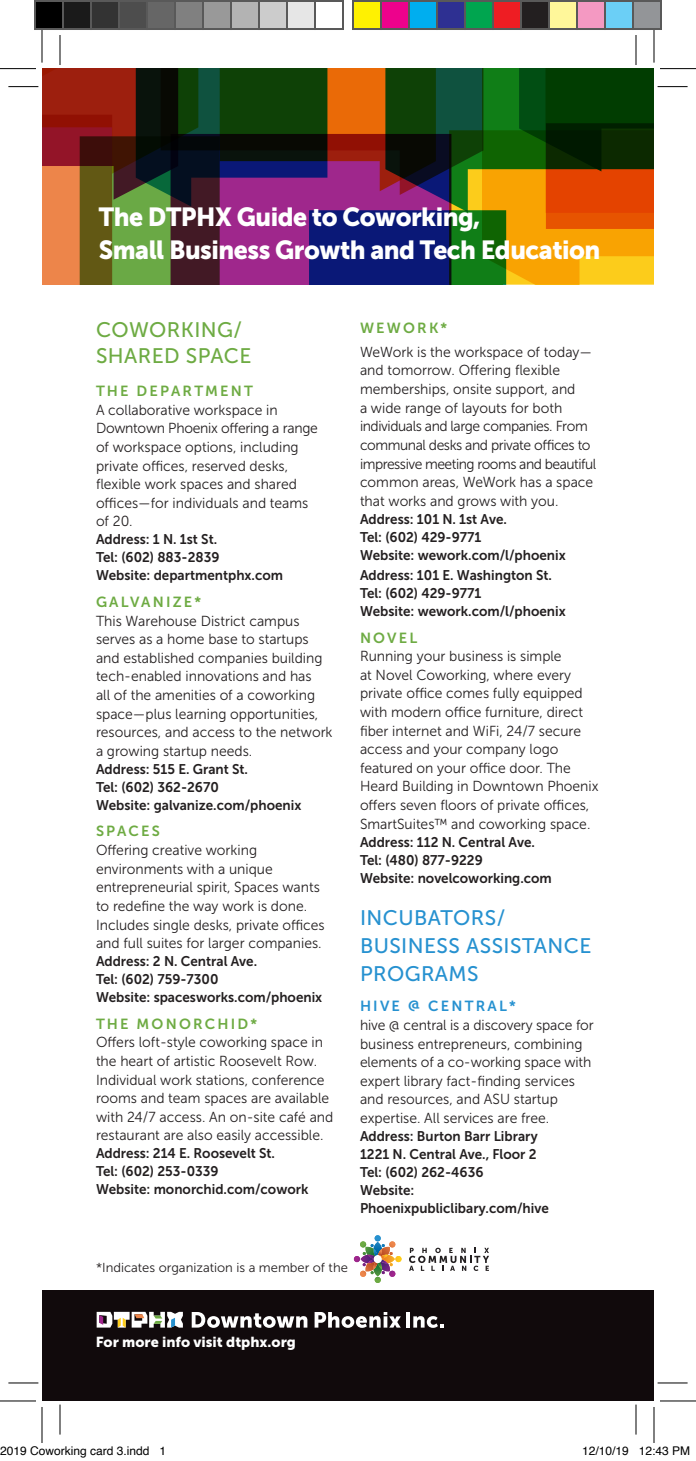
<style>
.page{position:relative;width:696px;height:1461px;background:#fff}
.page>*{position:absolute;margin:0;border:0;box-sizing:border-box;transform-origin:0 0}
.t1{font:26px/33px "Museo Sans 900";letter-spacing:-.02em;color:#fff;scale:.96 1}
.t2{font:21px/28px "Museo Sans 500";letter-spacing:.02em;color:#2691d0}
.t3{font:21px/26px "Museo Sans 500";letter-spacing:.02em;color:#6eab43}
.t4{font:14.6px "Museo Sans 700";letter-spacing:.15em;color:#6eab43}
.t5{font:14.6px "Museo Sans 700";letter-spacing:.15em;color:#2691d0}
.t6{font:14.4px/18.6px "Museo Sans 300";color:#231f20;scale:.96 1}
.t7{font:14.4px "Museo Sans 900";color:#fff}
.t8{font:14px/18px "Museo Sans 700";color:#231f20;scale:.96 1}
.t9{font:13px "Museo Sans 300";color:#231f20}
.t10{font:12px "Helvetica";color:#000}
</style>
<div class="page">
<svg style="left:42px;top:69px;width:612px;height:216px;background:#5c4529"></svg>
<svg style="left:354px;top:1235px;width:48px;height:48px"></svg>
<svg style="left:409px;top:1247px;width:80px;height:24px"></svg>
<div style="left:42px;top:1290px;width:612px;height:111px;background:#110a0c"></div>
<svg style="left:97px;top:1311px;width:86px;height:16px"></svg>
<svg style="left:192px;top:1312px;width:115px;height:16px"></svg>
<svg style="left:315px;top:1312px;width:86px;height:16px"></svg>
<hr style="left:406px;top:1312px;width:4px;height:15px;background:#fff">
<svg style="left:413px;top:1316px;width:31px;height:12px"></svg>
<hr style="left:8px;top:86px;width:30px;height:1px;background:#000">
<hr style="left:658px;top:86px;width:30px;height:1px;background:#000">
<hr style="left:8px;top:1382px;width:30px;height:1px;background:#000">
<hr style="left:658px;top:1382px;width:30px;height:1px;background:#000">
<hr style="left:60px;top:35px;width:1px;height:30px;background:#000">
<hr style="left:60px;top:1404px;width:1px;height:30px;background:#000">
<hr style="left:636px;top:35px;width:1px;height:30px;background:#000">
<hr style="left:636px;top:1404px;width:1px;height:30px;background:#000">
<hr style="left:0;top:68px;width:36px;height:1px;background:#000">
<hr style="left:660px;top:68px;width:36px;height:1px;background:#000">
<hr style="left:0;top:1400px;width:36px;height:1px;background:#000">
<hr style="left:660px;top:1400px;width:36px;height:1px;background:#000">
<hr style="left:42px;top:27px;width:1px;height:36px;background:#000">
<hr style="left:42px;top:1407px;width:1px;height:36px;background:#000">
<hr style="left:654px;top:27px;width:1px;height:36px;background:#000">
<hr style="left:654px;top:1407px;width:1px;height:36px;background:#000">
<div style="left:35px;top:1px;width:28px;height:28px;background:#000"></div>
<div style="left:34px;top:0;width:30px;height:30px;border:2px solid #595959"></div>
<div style="left:63px;top:1px;width:28px;height:28px;background:#1a1a1a"></div>
<div style="left:62px;top:0;width:30px;height:30px;border:2px solid #595959"></div>
<div style="left:91px;top:1px;width:28px;height:28px;background:#333"></div>
<div style="left:90px;top:0;width:30px;height:30px;border:2px solid #595959"></div>
<div style="left:119px;top:1px;width:28px;height:28px;background:#4d4d4d"></div>
<div style="left:118px;top:0;width:30px;height:30px;border:2px solid #595959"></div>
<div style="left:147px;top:1px;width:28px;height:28px;background:#666"></div>
<div style="left:146px;top:0;width:30px;height:30px;border:2px solid #595959"></div>
<div style="left:175px;top:1px;width:28px;height:28px;background:#808080"></div>
<div style="left:174px;top:0;width:30px;height:30px;border:2px solid #595959"></div>
<div style="left:203px;top:1px;width:28px;height:28px;background:#999"></div>
<div style="left:202px;top:0;width:30px;height:30px;border:2px solid #595959"></div>
<div style="left:231px;top:1px;width:28px;height:28px;background:#b3b3b3"></div>
<div style="left:230px;top:0;width:30px;height:30px;border:2px solid #595959"></div>
<div style="left:259px;top:1px;width:28px;height:28px;background:#ccc"></div>
<div style="left:258px;top:0;width:30px;height:30px;border:2px solid #595959"></div>
<div style="left:287px;top:1px;width:28px;height:28px;background:#e6e6e6"></div>
<div style="left:286px;top:0;width:30px;height:30px;border:2px solid #595959"></div>
<div style="left:314px;top:0;width:30px;height:30px;border:2px solid #595959"></div>
<div style="left:353px;top:1px;width:28px;height:28px;background:#fff101"></div>
<div style="left:352px;top:0;width:30px;height:30px;border:2px solid #595959"></div>
<div style="left:381px;top:1px;width:28px;height:28px;background:#ed028c"></div>
<div style="left:380px;top:0;width:30px;height:30px;border:2px solid #595959"></div>
<div style="left:409px;top:1px;width:28px;height:28px;background:#00aeef"></div>
<div style="left:408px;top:0;width:30px;height:30px;border:2px solid #595959"></div>
<div style="left:437px;top:1px;width:28px;height:28px;background:#2e3092"></div>
<div style="left:436px;top:0;width:30px;height:30px;border:2px solid #595959"></div>
<div style="left:465px;top:1px;width:28px;height:28px;background:#00a54f"></div>
<div style="left:464px;top:0;width:30px;height:30px;border:2px solid #595959"></div>
<div style="left:493px;top:1px;width:28px;height:28px;background:#ee1d23"></div>
<div style="left:492px;top:0;width:30px;height:30px;border:2px solid #595959"></div>
<div style="left:521px;top:1px;width:28px;height:28px;background:#231f20"></div>
<div style="left:520px;top:0;width:30px;height:30px;border:2px solid #595959"></div>
<div style="left:549px;top:1px;width:28px;height:28px;background:#fff79a"></div>
<div style="left:548px;top:0;width:30px;height:30px;border:2px solid #595959"></div>
<div style="left:577px;top:1px;width:28px;height:28px;background:#f499c2"></div>
<div style="left:576px;top:0;width:30px;height:30px;border:2px solid #595959"></div>
<div style="left:605px;top:1px;width:28px;height:28px;background:#6bcff6"></div>
<div style="left:604px;top:0;width:30px;height:30px;border:2px solid #595959"></div>
<div style="left:633px;top:1px;width:28px;height:28px;background:#939598"></div>
<div style="left:632px;top:0;width:30px;height:30px;border:2px solid #595959"></div>
<h1 class="t1" style="left:99px;top:200px;width:524px">The DTPHX Guide to Coworking,<br>Small Business Growth and Tech Education</h1>
<h2 class="t3" style="left:96px;top:317px;width:157px">COWORKING/<br>SHARED SPACE</h2>
<p class="t4" style="left:96px;top:383px;width:158px">THE DEPARTMENT</p>
<p class="t6" style="left:96px;top:400px;width:233px">A collaborative workspace in<br>Downtown Phoenix offering a range of workspace options, including private offices, reserved desks, flexible work spaces and shared offices—for individuals and teams of 20.</p>
<p class="t8" style="left:96px;top:530px;width:196px">Address: 1 N. 1st St.<br>Tel: (602) 883-2839<br>Website: departmentphx.com</p>
<p class="t4" style="left:96px;top:594px;width:107px">GALVANIZE*</p>
<p class="t6" style="left:96px;top:611px;width:248px">This Warehouse District campus serves as a home base to startups and established companies building tech-enabled innovations and has<br>all of the amenities of a coworking space—plus learning opportunities, resources, and access to the network a growing startup needs.</p>
<p class="t8" style="left:96px;top:760px;width:215px">Address: 515 E. Grant St.<br>Tel: (602) 362-2670<br>Website: galvanize.com/phoenix</p>
<p class="t4" style="left:96px;top:823px;width:65px">SPACES</p>
<p class="t6" style="left:96px;top:841px;width:240px">Offering creative working environments with a unique entrepreneurial spirit, Spaces wants to redefine the way work is done.<br>Includes single desks, private offices and full suites for larger companies.</p>
<p class="t8" style="left:96px;top:952px;width:237px">Address: 2 N. Central Ave.<br>Tel: (602) 759-7300<br>Website: spacesworks.com/phoenix</p>
<p class="t4" style="left:96px;top:1015px;width:163px">THE MONORCHID*</p>
<p class="t6" style="left:96px;top:1033px;width:249px">Offers loft-style coworking space in the heart of artistic Roosevelt Row.<br>Individual work stations, conference rooms and team spaces are available with 24/7 access. An on-site café and restaurant are also easily accessible.</p>
<p class="t8" style="left:96px;top:1144px;width:223px">Address: 214 E. Roosevelt St.<br>Tel: (602) 253-0339<br>Website: monorchid.com/cowork</p>
<p class="t4" style="left:360px;top:319px;width:89px">WEWORK*</p>
<p class="t6" style="left:360px;top:343px;width:248px">WeWork is the workspace of today— and tomorrow. Offering flexible memberships, onsite support, and<br>a wide range of layouts for both individuals and large companies. From communal desks and private offices to impressive meeting rooms and beautiful common areas, WeWork has a space that works and grows with you.</p>
<p class="t8" style="left:360px;top:510px;width:216px">Address: 101 N. 1st Ave.<br>Tel: (602) 429-9771<br>Website: wework.com/l/phoenix</p>
<p class="t8" style="left:360px;top:566px;width:216px">Address: 101 E. Washington St.<br>Tel: (602) 429-9771<br>Website: wework.com/l/phoenix</p>
<p class="t4" style="left:360px;top:629px;width:59px">NOVEL</p>
<p class="t6" style="left:360px;top:647px;width:250px">Running your business is simple<br>at Novel Coworking, where every private office comes fully equipped with modern office furniture, direct fiber internet and WiFi, 24/7 secure access and your company logo featured on your office door. The Heard Building in Downtown Phoenix offers seven floors of private offices, SmartSuites™ and coworking space.</p>
<p class="t8" style="left:360px;top:833px;width:201px">Address: 112 N. Central Ave.<br>Tel: (480) 877-9229<br>Website: novelcoworking.com</p>
<h2 class="t2" style="left:360px;top:904px;width:233px">INCUBATORS/<br>BUSINESS ASSISTANCE<br>PROGRAMS</h2>
<p class="t5" style="left:360px;top:998px;width:157px">HIVE @ CENTRAL*</p>
<p class="t6" style="left:360px;top:1015px;width:245px">hive @ central is a discovery space for business entrepreneurs, combining elements of a co-working space with expert library fact-finding services and resources, and ASU startup expertise. All services are free.</p>
<p class="t8" style="left:360px;top:1127px;width:198px">Address: Burton Barr Library<br>1221 N. Central Ave., Floor 2<br>Tel: (602) 262-4636<br>Website:<br>Phoenixpubliclibary.com/hive</p>
<p class="t9" style="left:96px;top:1260px;width:253px">*Indicates organization is a member of the</p>
<p class="t7" style="left:96px;top:1333px;width:202px">For more info visit dtphx.org</p>
<p class="t10" style="left:0;top:1441px;width:168px">2019 Coworking card 3.indd 1</p>
<p class="t10" style="left:582px;top:1441px;width:110px">12/10/19 12:43 PM</p>
</div>
